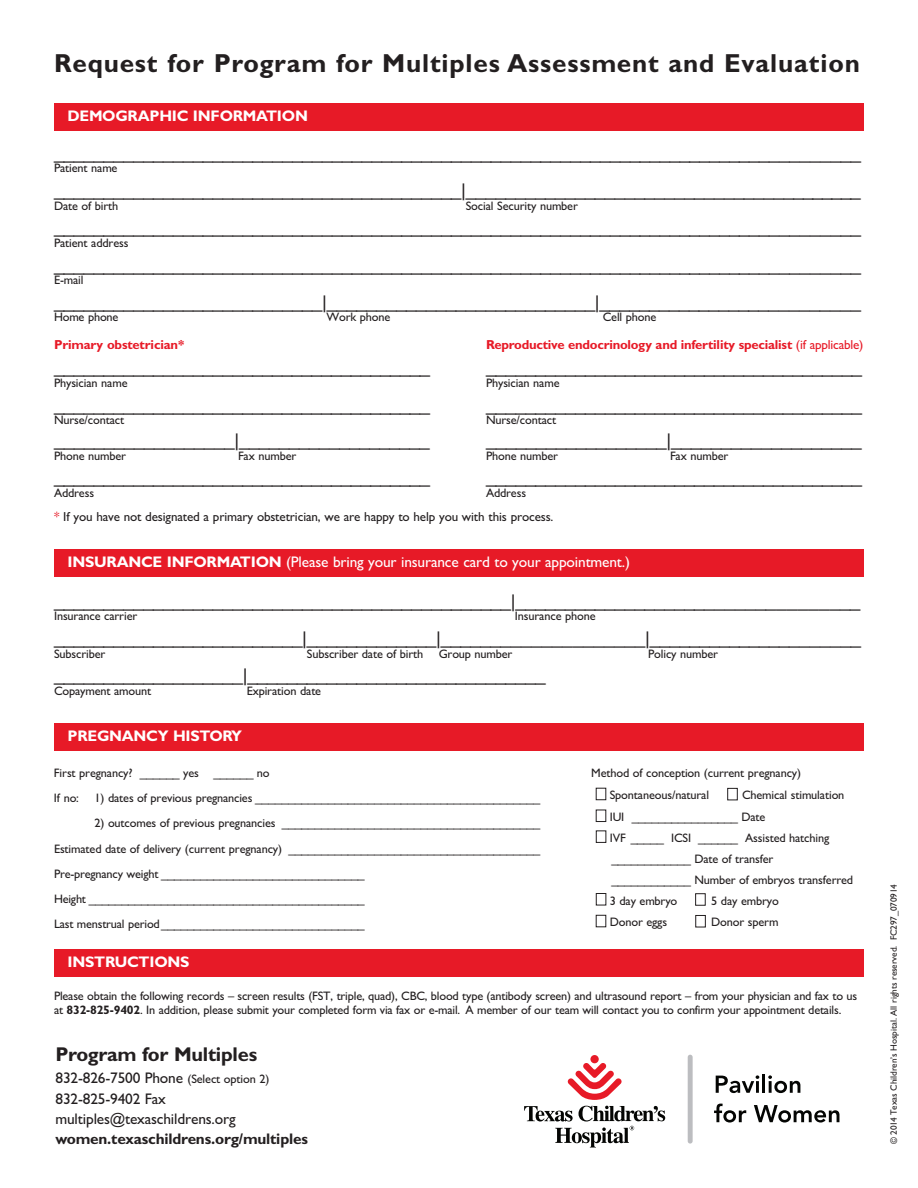
<style>
.page{position:relative;width:918px;height:1188px;background:#fff}
.page>*{position:absolute;margin:0;border:0;box-sizing:border-box;transform-origin:0 0}
.t1{font:700 25.5px "Gill Sans";letter-spacing:.03em;color:#231f20}
.t2{font:700 19.5px "Gill Sans";letter-spacing:-.015em;color:#231f20}
.t3{font:18px "Gill Sans";color:#231f20}
.t4{font:15px/20.1px "Gill Sans";letter-spacing:-.01em;color:#231f20}
.t5{font:15px "Gill Sans";letter-spacing:-.01em;color:#fff}
.t6{font:700 15px "Gill Sans";letter-spacing:-.02em;color:#fff}
.t7{font:700 15px "Gill Sans";letter-spacing:-.015em;color:#231f20}
.t8{font:700 12.75px "Gill Sans";letter-spacing:-.015em;color:#e71a27}
.t9{font:12.75px "Gill Sans";letter-spacing:-.01em;color:#231f20}
.t10{font:12px/25.2px "Gill Sans";letter-spacing:-.01em;color:#231f20}
.t11{font:9px "Gill Sans";letter-spacing:-.01em;color:#231f20}
.s1{font-weight:400}
.s2{color:#e71a27}
.s3{font-weight:700}
.s4{font-size:12px}
</style>
<div class="page">
<div style="left:54px;top:949px;width:810px;height:28px;background:#e71a27"></div>
<div style="left:54px;top:723px;width:810px;height:28px;background:#e71a27"></div>
<div style="left:54px;top:550px;width:810px;height:27px;background:#e71a27"></div>
<div style="left:54px;top:103px;width:810px;height:27px;background:#e71a27"></div>
<div style="left:688px;top:1055px;width:5px;height:89px;background:#bcbdc0;border-radius:2px"></div>
<svg style="left:568px;top:1063px;width:54px;height:37px"></svg>
<div style="left:590px;top:1055px;width:9px;height:8px;background:#e71a27;border-radius:50%"></div>
<svg style="left:524px;top:1106px;width:141px;height:42px"></svg>
<svg style="left:716px;top:1075px;width:43px;height:18px"></svg>
<hr style="left:762px;top:1074px;width:3px;height:19px;background:#040503">
<svg style="left:768px;top:1075px;width:32px;height:18px"></svg>
<svg style="left:714px;top:1104px;width:32px;height:19px"></svg>
<svg style="left:754px;top:1105px;width:85px;height:18px"></svg>
<div style="left:596px;top:788px;width:10px;height:12px;border:1px solid #231f20"></div>
<div style="left:727px;top:788px;width:11px;height:12px;border:1px solid #231f20"></div>
<div style="left:596px;top:915px;width:10px;height:12px;border:1px solid #231f20"></div>
<div style="left:596px;top:810px;width:10px;height:12px;border:1px solid #231f20"></div>
<div style="left:695px;top:915px;width:11px;height:12px;border:1px solid #231f20"></div>
<div style="left:596px;top:893px;width:10px;height:12px;border:1px solid #231f20"></div>
<div style="left:695px;top:893px;width:11px;height:13px;border:1px solid #231f20"></div>
<div style="left:596px;top:830px;width:10px;height:13px;border:1px solid #231f20"></div>
<h1 class="t1" style="left:54px;top:48px;width:807px">Request for Program for Multiples Assessment and Evaluation</h1>
<p class="t6" style="left:68px;top:107px;width:242px">DEMOGRAPHIC INFORMATION</p>
<h3 class="t3" style="left:54px;top:142px;width:808px">_________________________________________________________________________________</h3>
<p class="t10" style="left:54px;top:156px;width:65px">Patient name</p>
<h3 class="t3" style="left:54px;top:179px;width:808px">_________________________________________|________________________________________</h3>
<p class="t10" style="left:54px;top:193px;width:66px">Date of birth</p>
<p class="t10" style="left:466px;top:193px;width:114px">Social Security number</p>
<h3 class="t3" style="left:54px;top:217px;width:808px">_________________________________________________________________________________</h3>
<p class="t10" style="left:54px;top:230px;width:76px">Patient address</p>
<h3 class="t3" style="left:54px;top:254px;width:808px">_________________________________________________________________________________</h3>
<p class="t10" style="left:54px;top:267px;width:31px">E-mail</p>
<h3 class="t3" style="left:54px;top:291px;width:809px">___________________________|___________________________|__________________________</h3>
<p class="t10" style="left:54px;top:305px;width:66px">Home phone</p>
<p class="t10" style="left:327px;top:305px;width:65px">Work phone</p>
<p class="t10" style="left:603px;top:305px;width:55px">Cell phone</p>
<p class="t8" style="left:486px;top:338px;width:379px">Reproductive endocrinology and infertility specialist <span class="s1">(if applicable)</span></p>
<h3 class="t3" style="left:486px;top:357px;width:378px">______________________________________</h3>
<p class="t10" style="left:486px;top:370px;width:75px">Physician name</p>
<h3 class="t3" style="left:486px;top:394px;width:377px">______________________________________</h3>
<p class="t10" style="left:486px;top:407px;width:72px">Nurse/contact</p>
<h3 class="t3" style="left:486px;top:429px;width:377px">__________________|___________________</h3>
<p class="t10" style="left:486px;top:443px;width:74px">Phone number</p>
<p class="t10" style="left:670px;top:443px;width:60px">Fax number</p>
<h3 class="t3" style="left:486px;top:467px;width:377px">______________________________________</h3>
<p class="t10" style="left:486px;top:480px;width:42px">Address</p>
<p class="t8" style="left:54px;top:338px;width:132px">Primary obstetrician*</p>
<h3 class="t3" style="left:54px;top:357px;width:378px">______________________________________</h3>
<p class="t10" style="left:54px;top:370px;width:75px">Physician name</p>
<h3 class="t3" style="left:54px;top:394px;width:377px">______________________________________</h3>
<p class="t10" style="left:54px;top:407px;width:72px">Nurse/contact</p>
<h3 class="t3" style="left:54px;top:429px;width:377px">__________________|___________________</h3>
<p class="t10" style="left:54px;top:443px;width:74px">Phone number</p>
<p class="t10" style="left:238px;top:443px;width:60px">Fax number</p>
<h3 class="t3" style="left:54px;top:467px;width:377px">______________________________________</h3>
<p class="t10" style="left:54px;top:480px;width:42px">Address</p>
<p class="t9" style="left:54px;top:509px;width:501px"><span class="s2">*</span> If you have not designated a primary obstetrician, we are happy to help you with this process.</p>
<p class="t5" style="left:68px;top:553px;width:564px"><span class="s3">INSURANCE INFORMATION</span> (Please bring your insurance card to your appointment.)</p>
<h3 class="t3" style="left:54px;top:590px;width:808px">______________________________________________|__________________________________</h3>
<p class="t10" style="left:54px;top:604px;width:85px">Insurance carrier</p>
<p class="t10" style="left:515px;top:604px;width:82px">Insurance phone</p>
<h3 class="t3" style="left:54px;top:627px;width:808px">_________________________|_____________|____________________|_____________________</h3>
<p class="t10" style="left:54px;top:641px;width:53px">Subscriber</p>
<p class="t10" style="left:307px;top:641px;width:118px">Subscriber date of birth</p>
<p class="t10" style="left:439px;top:641px;width:75px">Group number</p>
<p class="t10" style="left:648px;top:641px;width:72px">Policy number</p>
<h3 class="t3" style="left:54px;top:665px;width:493px">___________________|______________________________</h3>
<p class="t10" style="left:54px;top:678px;width:99px">Copayment amount</p>
<p class="t10" style="left:247px;top:678px;width:76px">Expiration date</p>
<p class="t6" style="left:67px;top:727px;width:176px">PREGNANCY HISTORY</p>
<p class="t10" style="left:54px;top:760px;width:217px">First pregnancy? ______ yes ______ no<br>If no:</p>
<p class="t10" style="left:94px;top:785px;width:447px">1) dates of previous pregnancies ___________________________________________</p>
<p class="t10" style="left:54px;top:811px;width:488px;text-indent:40px">2) outcomes of previous pregnancies _______________________________________ Estimated date of delivery (current pregnancy) ______________________________________ Pre-pregnancy weight _______________________________<br>Height __________________________________________<br>Last menstrual period_______________________________</p>
<p class="t10" style="left:610px;top:761px;width:193px;line-height:22.8px;text-indent:-18px">Method of conception (current pregnancy)<br>Spontaneous/natural</p>
<p class="t10" style="left:610px;top:785px;width:245px;line-height:21.1px;text-indent:132px">Chemical stimulation<br>IUI ________________ Date<br>IVF _____ ICSI ______ Assisted hatching ____________ Date of transfer ____________ Number of embryos transferred<br>3 day embryo</p>
<p class="t10" style="left:711px;top:888px;width:69px">5 day embryo</p>
<p class="t10" style="left:610px;top:910px;width:59px">Donor eggs</p>
<p class="t10" style="left:711px;top:910px;width:69px">Donor sperm</p>
<p class="t6" style="left:68px;top:953px;width:123px">INSTRUCTIONS</p>
<p class="t10" style="left:54px;top:988px;width:805px;line-height:14.4px">Please obtain the following records – screen results (FST, triple, quad), CBC, blood type (antibody screen) and ultrasound report – from your physician and fax to us at <span class="s3">832-825-9402</span>. In addition, please submit your completed form via fax or e-mail. A member of our team will contact you to confirm your appointment details.</p>
<h2 class="t2" style="left:56px;top:1043px;width:203px">Program for Multiples</h2>
<p class="t4" style="left:56px;top:1068px;width:215px">832-826-7500 Phone <span class="s4">(Select option 2)<br></span>832-825-9402 Fax multiples@texaschildrens.org</p>
<p class="t7" style="left:56px;top:1130px;width:254px">women.texaschildrens.org/multiples</p>
<p class="t11" style="left:888px;top:1144px;width:262px;rotate:-90deg">© 2014 Texas Children’s Hospital. All rights reserved. FC297_070914</p>
</div>
